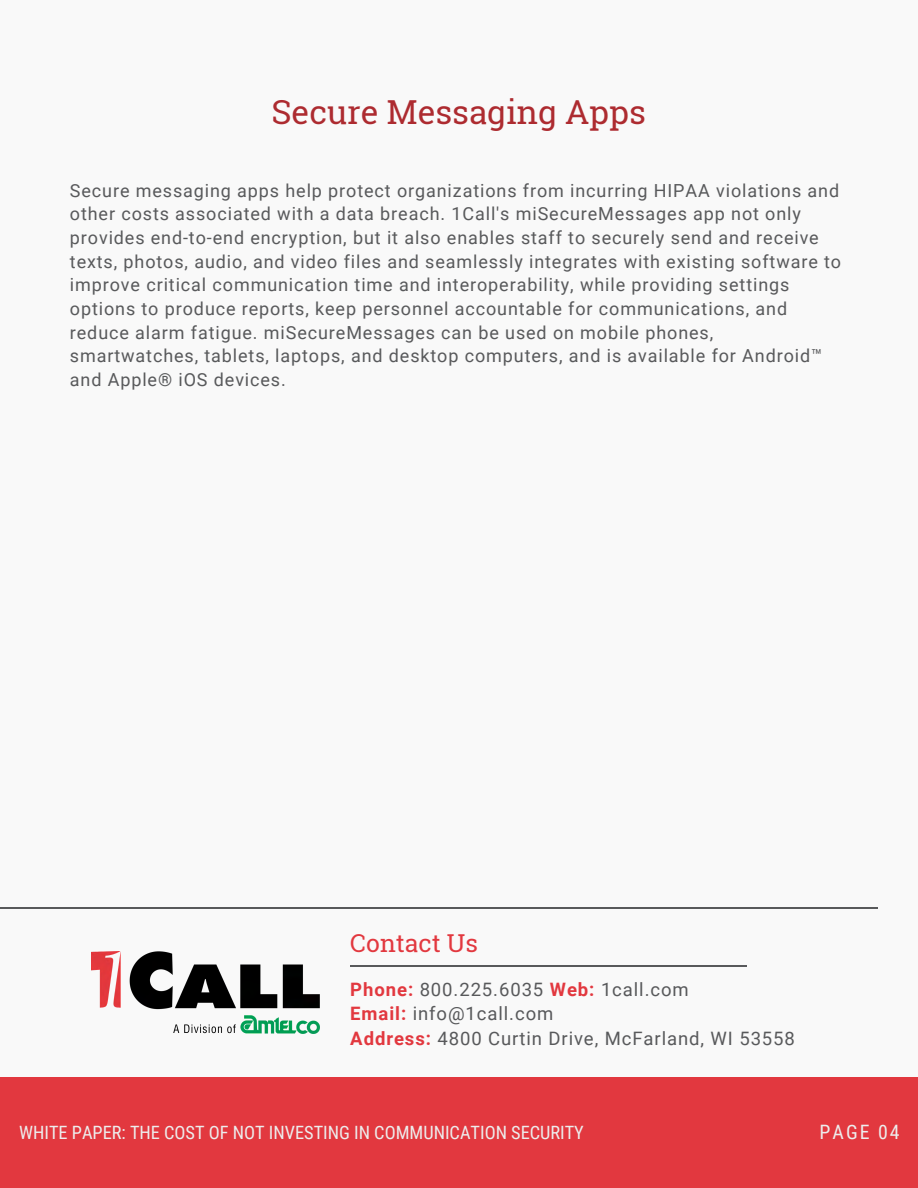
<style>
.page{position:relative;width:918px;height:1188px;background:#f9f9f9}
.page>*{position:absolute;margin:0;border:0;box-sizing:border-box;transform-origin:0 0}
.t1{font:33.15px "Roboto Slab";color:#ad2b30}
.t2{font:24.6px "Roboto Slab";color:#e2383f}
.t3{font:19.8px "Roboto Condensed";letter-spacing:.1em;color:#ededed}
.t4{font:18.45px "Roboto";letter-spacing:.05em;color:#58595b}
.t5{font:18.3px "Roboto Condensed";color:#ededed}
.t6{font:18px/23.7px "Roboto";letter-spacing:.05em;color:#58595b}
.s1{font-weight:700;color:#e2383f}
</style>
<div class="page">
<div style="left:0;top:1078px;width:918px;height:110px;background:#e2383f"></div>
<hr style="left:0;top:907px;width:877px;height:1px;background:#58595b">
<hr style="left:350px;top:966px;width:397px;height:1px;background:#58595b">
<img style="left:92px;top:952px;width:227px;height:82px">
<p class="t1" style="left:271px;top:90px;width:376px">Secure Messaging Apps</p>
<p class="t6" style="left:70px;top:179px;width:773px">Secure messaging apps help protect organizations from incurring HIPAA violations and other costs associated with a data breach. 1Call's miSecureMessages app not only provides end-to-end encryption, but it also enables staff to securely send and receive texts, photos, audio, and video files and seamlessly integrates with existing software to improve critical communication time and interoperability, while providing settings options to produce reports, keep personnel accountable for communications, and reduce alarm fatigue. miSecureMessages can be used on mobile phones, smartwatches, tablets, laptops, and desktop computers, and is available for Android™ and Apple® iOS devices.</p>
<p class="t2" style="left:350px;top:926px;width:129px">Contact Us</p>
<p class="t4" style="left:350px;top:979px;width:340px"><span class="s1">Phone:</span> 800.225.6035 <span class="s1">Web:</span> 1call.com</p>
<p class="t4" style="left:350px;top:1003px;width:205px"><span class="s1">Email:</span> info@1call.com</p>
<p class="t4" style="left:350px;top:1027px;width:446px"><span class="s1">Address:</span> 4800 Curtin Drive, McFarland, WI 53558</p>
<p class="t5" style="left:19px;top:1122px;width:566px">WHITE PAPER: THE COST OF NOT INVESTING IN COMMUNICATION SECURITY</p>
<p class="t3" style="left:820px;top:1121px;width:81px">PAGE 04</p>
</div>
